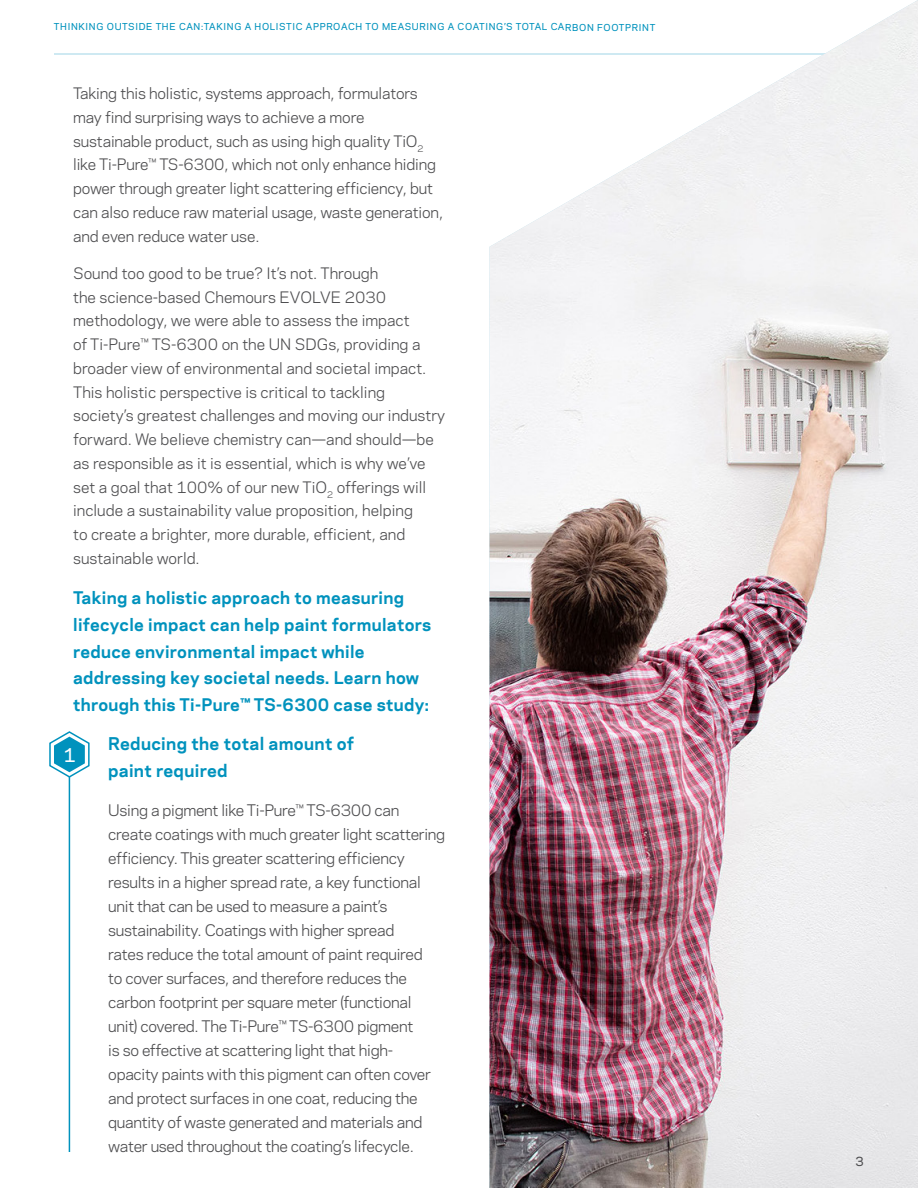
<style>
.page{position:relative;width:918px;height:1188px;background:#fff}
.page>*{position:absolute;margin:0;border:0;box-sizing:border-box;transform-origin:0 0}
.t1{font:500 17.85px "Chemours Sans";color:#fff}
.t2{font:700 16.5px/27px "Chemours Sans";letter-spacing:.02em;color:#0092bd}
.t3{font:700 16.35px/26.7px "Chemours Sans";letter-spacing:.02em;color:#0092bd}
.t4{font:15px/24px "Chemours Sans";letter-spacing:-.02em;color:#4d4d4f}
.t5{font:14.85px/23.7px "Chemours Sans";color:#4d4d4f}
.t6{font:500 12px "Chemours Sans";color:#4d4d4f}
.t7{font:500 9px "Chemours Sans";letter-spacing:.075em;color:#0092bd}
</style>
<div class="page">
<hr style="left:54px;top:53px;width:864px;height:2px;background:#bee2ee">
<img style="left:489px;top:0;width:429px;height:1188px">
<hr style="left:69px;top:777px;width:1px;height:375px;background:#0092bd">
<svg style="left:49px;top:731px;width:41px;height:48px"></svg>
<p class="t7" style="left:54px;top:20px;width:603px">THINKING OUTSIDE THE CAN:TAKING A HOLISTIC APPROACH TO MEASURING A COATING’S TOTAL CARBON FOOTPRINT</p>
<p class="t5" style="left:73px;top:81px;width:372px">Taking this holistic, systems approach, formulators may find surprising ways to achieve a more sustainable product, such as using high quality TiO<sub>2 </sub>like Ti-Pure™ TS-6300, which not only enhance hiding power through greater light scattering efficiency, but can also reduce raw material usage, waste generation, and even reduce water use.</p>
<p class="t5" style="left:73px;top:260px;width:374px">Sound too good to be true? It’s not. Through<br>the science-based Chemours EVOLVE 2030 methodology, we were able to assess the impact<br>of Ti-Pure™ TS-6300 on the UN SDGs, providing a broader view of environmental and societal impact.<br>This holistic perspective is critical to tackling society’s greatest challenges and moving our industry forward. We believe chemistry can—and should—be as responsible as it is essential, which is why we’ve set a goal that 100% of our new TiO<sub>2</sub> offerings will include a sustainability value proposition, helping<br>to create a brighter, more durable, efficient, and sustainable world.</p>
<p class="t3" style="left:73px;top:583px;width:360px">Taking a holistic approach to measuring lifecycle impact can help paint formulators reduce environmental impact while addressing key societal needs. Learn how through this Ti-Pure™ TS-6300 case study:</p>
<p class="t1" style="left:63px;top:741px;width:14px">1</p>
<p class="t2" style="left:108px;top:729px;width:247px">Reducing the total amount of paint required</p>
<p class="t4" style="left:108px;top:797px;width:338px">Using a pigment like Ti-Pure™ TS-6300 can create coatings with much greater light scattering efficiency. This greater scattering efficiency results in a higher spread rate, a key functional unit that can be used to measure a paint’s sustainability. Coatings with higher spread<br>rates reduce the total amount of paint required<br>to cover surfaces, and therefore reduces the carbon footprint per square meter (functional<br>unit) covered. The Ti-Pure™ TS-6300 pigment<br>is so effective at scattering light that high&shy;opacity paints with this pigment can often cover and protect surfaces in one coat, reducing the quantity of waste generated and materials and water used throughout the coating’s lifecycle.</p>
<p class="t6" style="left:856px;top:1152px;width:10px">3</p>
</div>
